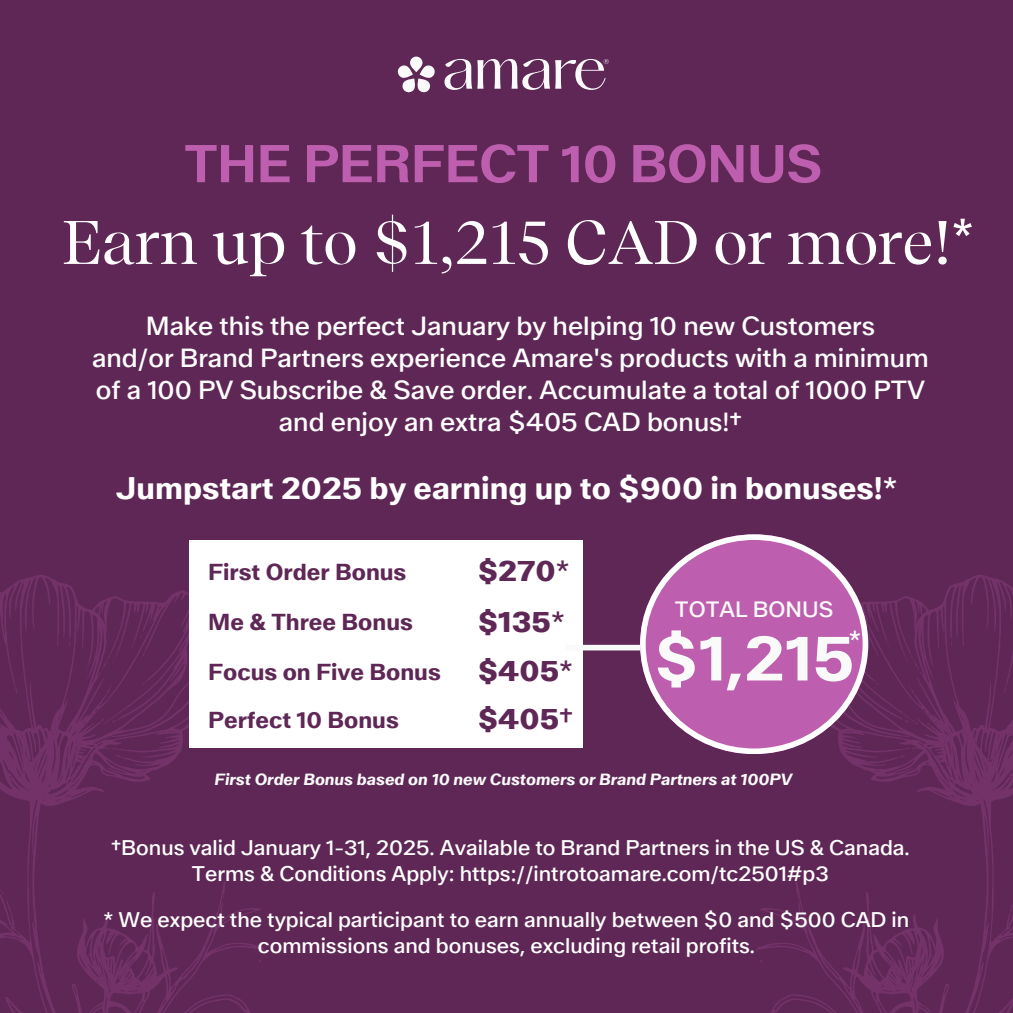
<style>
.page{position:relative;width:1013px;height:1013px;background:#fff}
.page>*{position:absolute;margin:0;border:0;box-sizing:border-box;transform-origin:0 0}
.t1{font:700 64px "Amare Walter Neue";color:#fafafa}
.t2{font:61.25px "Recife Display";color:#fff}
.t3{font:600 53.12px "Amare Walter Neue";letter-spacing:-.01em;color:#bd5fae}
.t4{font:700 31.25px "Amare Walter Neue";color:#fff}
.t5{font:29.38px "Amare Walter Neue Extrafett";color:#5f2756}
.t6{font:26.25px/31.9px "Amare Walter Neue";color:#fff;text-align:center}
.t7{font:700 23.12px "Amare Walter Neue";color:#5f2756}
.t8{font:22.25px "Amare Walter Neue";color:#fafafa}
.t9{font:21.25px/26.2px "Amare Walter Neue";color:#fff;text-align:center}
.t10{font:italic 700 16.25px "Amare Walter Neue";color:#fafafa}
.s1{font-weight:400}
.s2{font-family:"Amare Walter Neue"}
</style>
<div class="page">
<div style="left:0;top:0;width:1012px;height:1012px;background:#5f2756"></div>
<svg style="left:397px;top:57px;width:211px;height:35px"></svg>
<svg style="left:0;top:575px;width:264px;height:437px"></svg>
<svg style="left:88px;top:1006px;width:8px;height:7px"></svg>
<svg style="left:0;top:858px;width:17px;height:73px"></svg>
<svg style="left:142px;top:651px;width:3px;height:5px"></svg>
<svg style="left:180px;top:626px;width:4px;height:7px"></svg>
<svg style="left:169px;top:677px;width:4px;height:5px"></svg>
<svg style="left:142px;top:680px;width:5px;height:4px"></svg>
<svg style="left:15px;top:686px;width:2px;height:7px"></svg>
<svg style="left:132px;top:641px;width:2px;height:7px"></svg>
<svg style="left:87px;top:710px;width:31px;height:15px"></svg>
<svg style="left:98px;top:652px;width:19px;height:42px"></svg>
<svg style="left:115px;top:755px;width:7px;height:2px"></svg>
<svg style="left:757px;top:575px;width:255px;height:437px"></svg>
<svg style="left:1004px;top:858px;width:8px;height:73px"></svg>
<svg style="left:925px;top:1006px;width:7px;height:7px"></svg>
<svg style="left:874px;top:680px;width:4px;height:4px"></svg>
<svg style="left:1003px;top:686px;width:2px;height:7px"></svg>
<svg style="left:887px;top:641px;width:2px;height:7px"></svg>
<svg style="left:902px;top:710px;width:31px;height:15px"></svg>
<svg style="left:903px;top:652px;width:19px;height:42px"></svg>
<svg style="left:898px;top:755px;width:7px;height:2px"></svg>
<div style="left:189px;top:540px;width:394px;height:208px;background:#fff"></div>
<div style="left:565px;top:645px;width:75px;height:5px;background:#fafafa"></div>
<svg style="left:640px;top:534px;width:228px;height:220px"></svg>
<p class="t3" style="left:184px;top:131px;width:639px">THE PERFECT 10 BONUS</p>
<p class="t2" style="left:62px;top:205px;width:912px">Earn up to $1,215 CAD or more!*</p>
<p class="t6" style="left:92px;top:310px;width:838px">Make this the perfect January by helping 10 new Customers<br>and/or Brand Partners experience Amare's products with a minimum of a 100 PV Subscribe &amp; Save order. Accumulate a total of 1000 PTV and enjoy an extra $405 CAD bonus!†</p>
<p class="t4" style="left:116px;top:469px;width:782px">Jumpstart 2025 by earning up to $900 in bonuses!<span class="s1">*</span></p>
<p class="t7" style="left:208px;top:558px;width:200px">First Order Bonus</p>
<h2 class="t5" style="left:477px;top:552px;width:93px">$270<span class="s2">*</span></h2>
<h1 class="t7" style="left:208px;top:607px;width:206px">Me &amp; Three Bonus</h1>
<h5 class="t5" style="left:477px;top:603px;width:89px">$135<span class="s2">*</span></h5>
<h3 class="t7" style="left:208px;top:657px;width:234px">Focus on Five Bonus</h3>
<h4 class="t5" style="left:477px;top:652px;width:97px">$405<span class="s2">*</span></h4>
<p class="t7" style="left:208px;top:705px;width:192px">Perfect 10 Bonus</p>
<p class="t5" style="left:477px;top:701px;width:97px">$405<span class="s2">†</span></p>
<p class="t8" style="left:675px;top:595px;width:160px">TOTAL BONUS</p>
<p class="t1" style="left:654px;top:618px;width:202px">$1,215</p>
<p class="t6" style="left:848px;top:624px;width:14px">*</p>
<p class="t10" style="left:214px;top:769px;width:579px">First Order Bonus based on 10 new Customers or Brand Partners at 100PV</p>
<p class="t9" style="left:111px;top:834px;width:800px">†Bonus valid January 1-31, 2025. Available to Brand Partners in the US &amp; Canada.<br>Terms &amp; Conditions Apply: https://introtoamare.com/tc2501#p3</p>
<p class="t9" style="left:104px;top:907px;width:807px">* We expect the typical participant to earn annually between $0 and $500 CAD in commissions and bonuses, excluding retail profits.</p>
</div>
